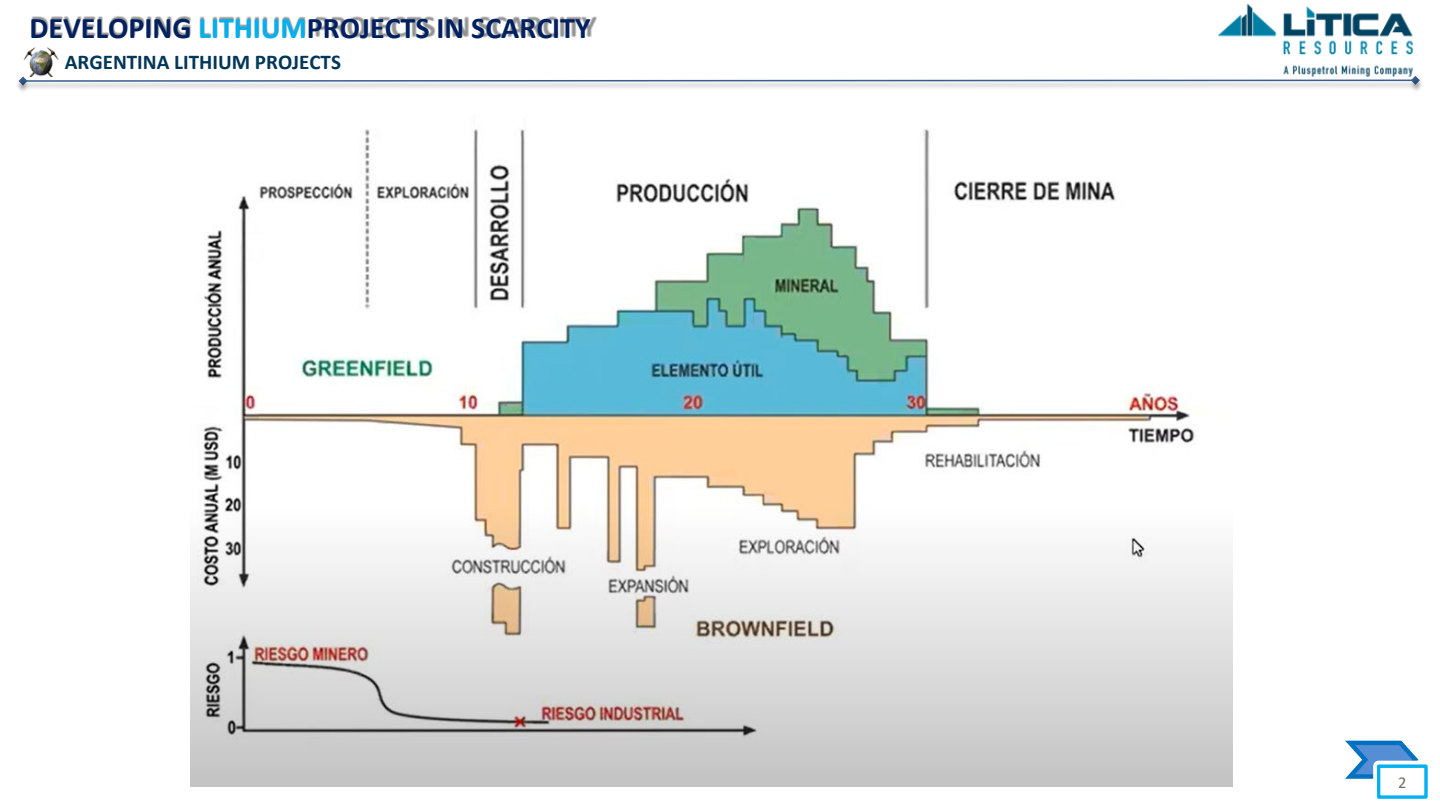
<style>
.page{position:relative;width:1440px;height:810px;background:#fff}
.page>*{position:absolute;margin:0;border:0;box-sizing:border-box;transform-origin:0 0}
.t1{font:700 30px "Calibri";color:#002060}
.t2{font:700 21px "Calibri";color:#003657}
.t3{font:16.5px "Calibri";color:#6f6d6a}
.s1{color:#00b0f0}
</style>
<div class="page">
<svg style="left:1345px;top:740px;width:74px;height:39px"></svg>
<div style="left:1379px;top:766px;width:47px;height:31px;background:#fff"></div>
<div style="left:1377px;top:764px;width:51px;height:35px;border:3px solid #00b0f0"></div>
<div style="left:1378px;top:766px;width:48px;height:31px;border:1px solid #00b0f0"></div>
<img style="left:17px;top:76px;width:1405px;height:16px">
<img style="left:1211px;top:4px;width:211px;height:75px">
<img style="left:190px;top:129px;width:1042px;height:658px">
<img style="left:29px;top:63px;width:24px;height:13px">
<img style="left:23px;top:16px;width:156px;height:47px">
<img style="left:179px;top:16px;width:418px;height:22px">
<p class="t1" style="left:30px;top:15px;width:563px">DEVELOPING <span class="s1">LITHIUM</span>PROJECTS IN SCARCITY</p>
<p class="t2" style="left:65px;top:53px;width:278px">ARGENTINA LITHIUM PROJECTS</p>
<p class="t3" style="left:1398px;top:776px;width:10px">2</p>
</div>
